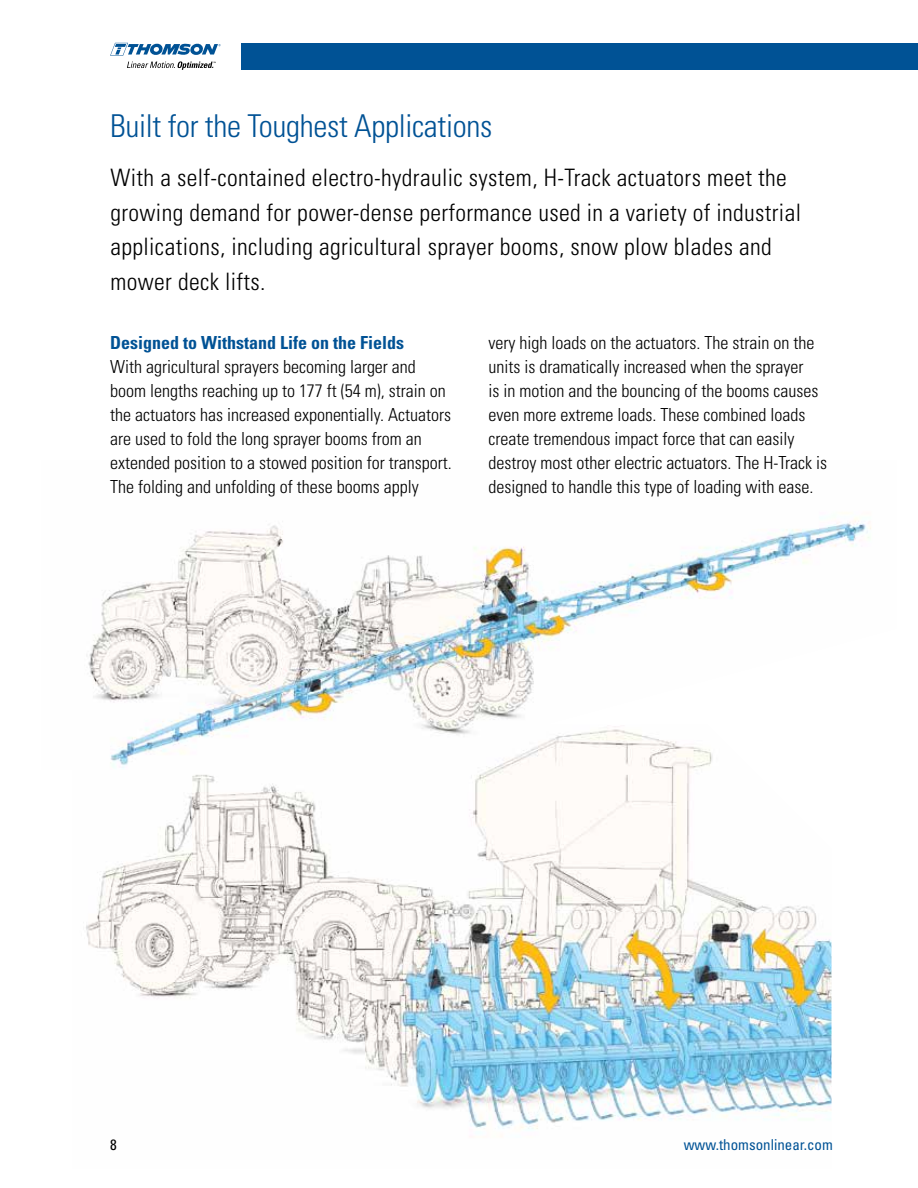
<style>
.page{position:relative;width:918px;height:1188px;background:#fff}
.page>*{position:absolute;margin:0;border:0;box-sizing:border-box;transform-origin:0 0}
.t1{font:300 condensed 31.5px "Univers";letter-spacing:-.01em;color:#005295}
.t2{font:300 condensed 24px/34.5px "Univers";letter-spacing:.015em;color:#000}
.t3{font:300 condensed 18px/24px "Univers";color:#000}
.t4{font:700 condensed 18px "Univers";color:#005295}
.t5{font:condensed 15px "Univers LT Std";color:#005295}
.t6{font:condensed 15px "Univers LT Std";color:#000}
</style>
<div class="page">
<img style="left:86px;top:770px;width:746px;height:360px">
<div style="left:242px;top:43px;width:676px;height:27px;background:#005295"></div>
<svg style="left:110px;top:43px;width:111px;height:27px"></svg>
<img style="left:86px;top:517px;width:785px;height:253px">
<h1 class="t1" style="left:110px;top:107px;width:384px">Built for the Toughest Applications</h1>
<p class="t2" style="left:111px;top:161px;width:692px">With a self-contained electro-hydraulic system, H-Track actuators meet the growing demand for power-dense performance used in a variety of industrial applications, including agricultural sprayer booms, snow plow blades and mower deck lifts.</p>
<p class="t4" style="left:110px;top:332px;width:295px">Designed to Withstand Life on the Fields</p>
<p class="t3" style="left:110px;top:355px;width:343px">With agricultural sprayers becoming larger and boom lengths reaching up to 177 ft (54 m), strain on the actuators has increased exponentially. Actuators are used to fold the long sprayer booms from an extended position to a stowed position for transport.<br>The folding and unfolding of these booms apply</p>
<p class="t3" style="left:489px;top:331px;width:340px">very high loads on the actuators. The strain on the units is dramatically increased when the sprayer<br>is in motion and the bouncing of the booms causes even more extreme loads. These combined loads create tremendous impact force that can easily destroy most other electric actuators. The H-Track is designed to handle this type of loading with ease.</p>
<p class="t6" style="left:110px;top:1135px;width:8px">8</p>
<p class="t5" style="left:684px;top:1135px;width:151px">www.thomsonlinear.com</p>
</div>
